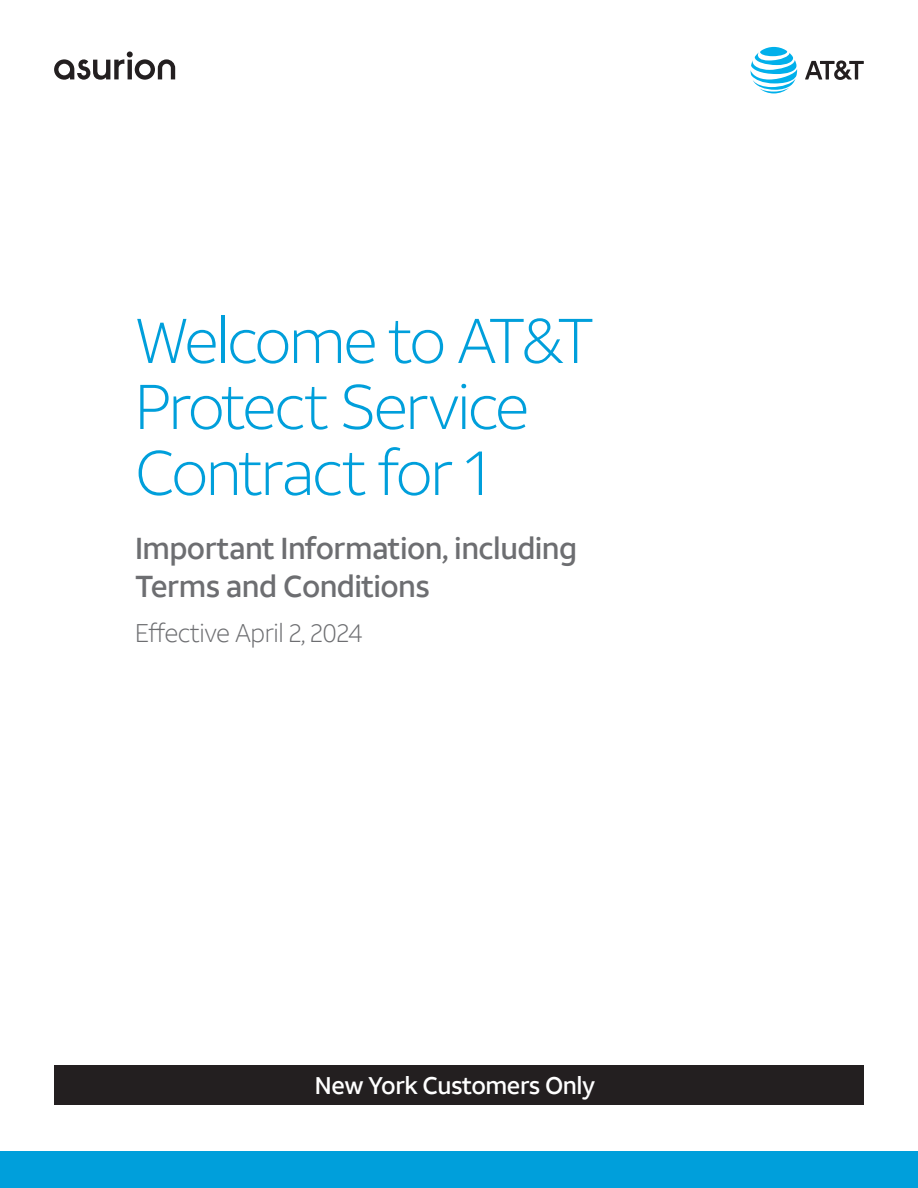
<style>
.page{position:relative;width:918px;height:1188px;background:#fff}
.page>*{position:absolute;margin:0;border:0;box-sizing:border-box;transform-origin:0 0}
.Body_content_10_11{font:300 63px/66px "ATT Aleck Sans";letter-spacing:-.04em;color:#009fdb}
.Body_content_10_11-2{font:500 30.15px/37.7px "ATT Aleck Sans";letter-spacing:-.02em;color:#6d6e71}
.Body_content_10_11-3{font:300 25.5px "ATT Aleck Sans";letter-spacing:-.02em;color:#6d6e71}
.Body_content_10_11-4{font:500 24px "ATT Aleck Sans";letter-spacing:-.02em;color:#fff}
</style>
<div class="page">
<div style="left:0;top:1151px;width:918px;height:37px;background:#009fdb"></div>
<svg style="left:805px;top:60px;width:59px;height:20px"></svg>
<svg style="left:751px;top:47px;width:46px;height:46px"></svg>
<svg style="left:54px;top:51px;width:121px;height:29px"></svg>
<div style="left:54px;top:1065px;width:810px;height:39px;background:#231f20"></div>
<p class="Body_content_10_11" style="left:135px;top:308px;width:461px">Welcome to AT&amp;T<br>Protect Service<br>Contract for 1</p>
<p class="Body_content_10_11-2" style="left:135px;top:530px;width:444px">Important Information, including<br>Terms and Conditions</p>
<p class="Body_content_10_11-3" style="left:135px;top:618px;width:229px">Effective April 2, 2024</p>
<p class="Body_content_10_11-4" style="left:315px;top:1070px;width:282px">New York Customers Only</p>
</div>
